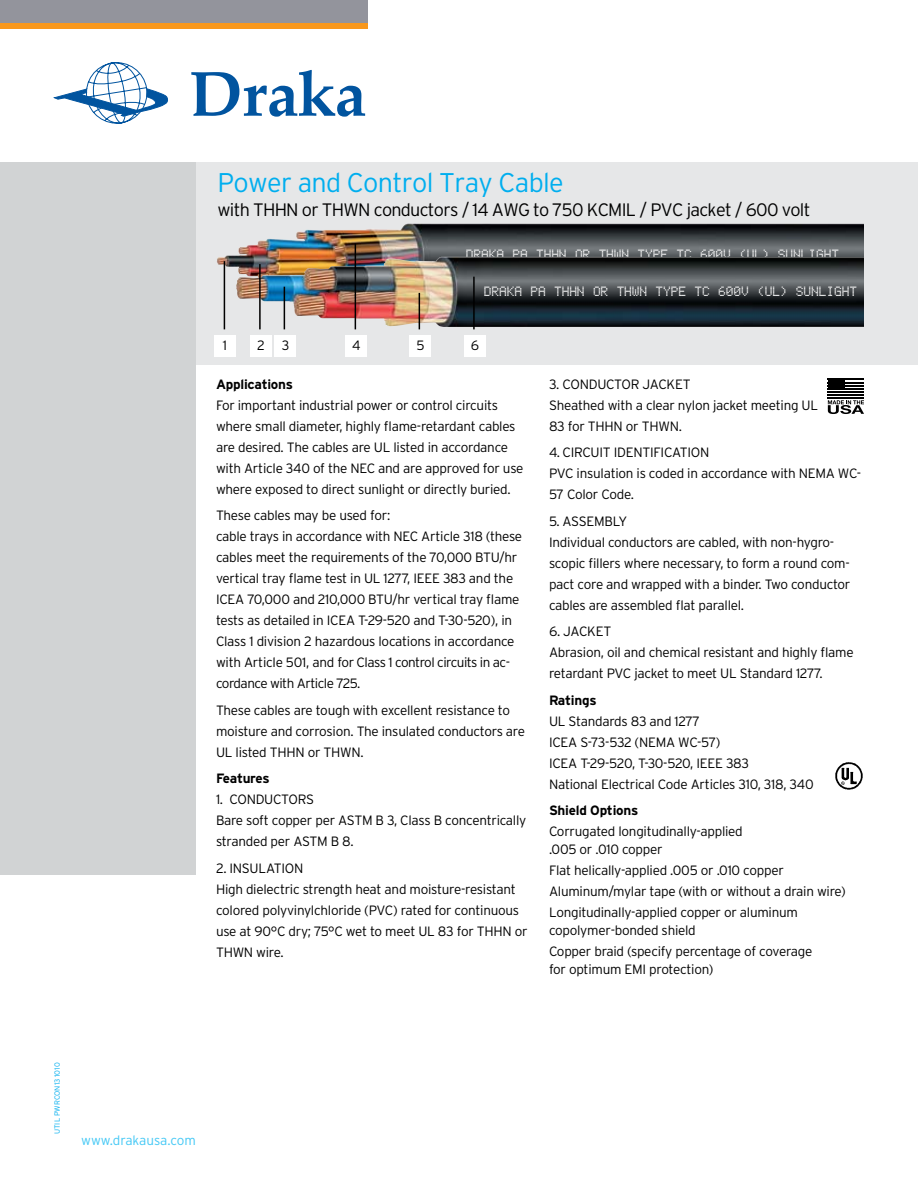
<style>
.page{position:relative;width:918px;height:1188px;background:#fff}
.page>*{position:absolute;margin:0;border:0;box-sizing:border-box;transform-origin:0 0}
.t1{font:300 27px "Interstate";letter-spacing:-.025em;color:#00aeef}
.t2{font:300 18px "Interstate";letter-spacing:-.04em;color:#000}
.t3{font:15px "Bubbledot ICG Fine Pos";color:#fff;scale:.92 1}
.t4{font:300 13.5px/21px "Interstate";letter-spacing:-.02em;color:#000}
.t5{font:700 13.5px "Interstate";letter-spacing:-.02em;color:#000}
.t6{font:300 13.5px "Interstate";color:#44c8f5}
.t7{font:300 7.5px "Interstate";color:#00aeef}
</style>
<div class="page">
<div style="left:186px;top:162px;width:732px;height:202px;background:#e6e7e8"></div>
<img style="left:217px;top:224px;width:577px;height:72px">
<img style="left:236px;top:257px;width:628px;height:70px">
<div style="left:0;top:162px;width:196px;height:712px;background:#d1d3d4"></div>
<svg style="left:54px;top:62px;width:114px;height:62px"></svg>
<svg style="left:191px;top:70px;width:174px;height:47px"></svg>
<div style="left:0;top:0;width:367px;height:23px;background:#93949c"></div>
<div style="left:0;top:23px;width:367px;height:5px;background:#f8981d"></div>
<div style="left:214px;top:335px;width:22px;height:21px;background:#fff"></div>
<hr style="left:224px;top:261px;width:1px;height:68px;background:#000">
<div style="left:250px;top:335px;width:22px;height:21px;background:#fff"></div>
<hr style="left:259px;top:264px;width:2px;height:65px;background:#000">
<div style="left:275px;top:335px;width:21px;height:21px;background:#fff"></div>
<hr style="left:284px;top:287px;width:1px;height:42px;background:#000">
<div style="left:346px;top:335px;width:21px;height:21px;background:#fff"></div>
<hr style="left:355px;top:243px;width:1px;height:86px;background:#000">
<div style="left:410px;top:335px;width:21px;height:21px;background:#fff"></div>
<hr style="left:419px;top:293px;width:1px;height:36px;background:#000">
<div style="left:464px;top:335px;width:22px;height:21px;background:#fff"></div>
<hr style="left:473px;top:277px;width:2px;height:52px;background:#000">
<img style="left:835px;top:762px;width:28px;height:28px">
<div style="left:828px;top:379px;width:17px;height:10px;background:#000"></div>
<hr style="left:828px;top:379px;width:36px;height:1px;background:#000">
<hr style="left:828px;top:382px;width:36px;height:1px;background:#000">
<hr style="left:828px;top:385px;width:36px;height:1px;background:#000">
<hr style="left:828px;top:388px;width:36px;height:2px;background:#000">
<hr style="left:828px;top:391px;width:36px;height:2px;background:#000">
<hr style="left:828px;top:394px;width:36px;height:2px;background:#000">
<hr style="left:828px;top:397px;width:36px;height:2px;background:#000">
<svg style="left:828px;top:400px;width:36px;height:14px"></svg>
<h1 class="t1" style="left:218px;top:166px;width:348px">Power and Control Tray Cable</h1>
<h2 class="t2" style="left:218px;top:199px;width:594px">with THHN or THWN conductors / 14 AWG to 750 KCMIL / PVC jacket / 600 volt</h2>
<p class="t3" style="left:466px;top:247px;width:407px">DRAKA PA THHN OR THWN TYPE TC 600V (UL) SUNLIGHT</p>
<p class="t3" style="left:484px;top:284px;width:407px">DRAKA PA THHN OR THWN TYPE TC 600V (UL) SUNLIGHT</p>
<p class="t4" style="left:223px;top:335px;width:6px">1</p>
<p class="t4" style="left:257px;top:335px;width:34px">2 3</p>
<p class="t4" style="left:352px;top:335px;width:10px">4</p>
<p class="t4" style="left:416px;top:335px;width:10px">5</p>
<p class="t4" style="left:471px;top:335px;width:10px">6</p>
<p class="t5" style="left:216px;top:377px;width:79px">Applications</p>
<p class="t4" style="left:216px;top:395px;width:309px">For important industrial power or control circuits where small diameter, highly flame-retardant cables are desired. The cables are UL listed in accordance with Article 340 of the NEC and are approved for use where exposed to direct sunlight or directly buried.</p>
<p class="t4" style="left:216px;top:505px;width:308px">These cables may be used for:<br>cable trays in accordance with NEC Article 318 (these cables meet the requirements of the 70,000 BTU/hr vertical tray flame test in UL 1277, IEEE 383 and the ICEA 70,000 and 210,000 BTU/hr vertical tray flame tests as detailed in ICEA T-29-520 and T-30-520), in Class 1 division 2 hazardous locations in accordance with Article 501, and for Class 1 control circuits in ac&shy;cordance with Article 725.</p>
<p class="t4" style="left:216px;top:699px;width:311px">These cables are tough with excellent resistance to moisture and corrosion. The insulated conductors are<br>UL listed THHN or THWN.</p>
<p class="t5" style="left:216px;top:771px;width:55px">Features</p>
<p class="t4" style="left:216px;top:789px;width:312px">1. CONDUCTORS<br>Bare soft copper per ASTM B 3, Class B concentrically stranded per ASTM B 8.</p>
<p class="t4" style="left:216px;top:857px;width:313px">2. INSULATION<br>High dielectric strength heat and moisture-resistant colored polyvinylchloride (PVC) rated for continuous use at 90°C dry; 75°C wet to meet UL 83 for THHN or THWN wire.</p>
<p class="t4" style="left:549px;top:374px;width:271px">3. CONDUCTOR JACKET<br>Sheathed with a clear nylon jacket meeting UL<br>83 for THHN or THWN.</p>
<p class="t4" style="left:549px;top:442px;width:30px">4. Circuit</p>
<p class="t4" style="left:549px;top:442px;width:314px;text-indent:65px">Identification<br>PVC insulation is coded in accordance with NEMA WC-<br>57 Color Code.</p>
<p class="t4" style="left:549px;top:510px;width:303px">5. ASSEMBLY<br>Individual conductors are cabled, with non-hygro&shy;scopic fillers where necessary, to form a round com&shy;pact core and wrapped with a binder. Two conductor cables are assembled flat parallel.</p>
<p class="t4" style="left:549px;top:621px;width:306px">6. JACKET<br>Abrasion, oil and chemical resistant and highly flame retardant PVC jacket to meet UL Standard 1277.</p>
<p class="t5" style="left:549px;top:692px;width:49px">Ratings</p>
<p class="t4" style="left:549px;top:710px;width:266px">UL Standards 83 and 1277<br>ICEA S-73-532 (NEMA WC-57)<br>ICEA T-29-520, T-30-520, IEEE 383<br>National Electrical Code Articles 310, 318, 340</p>
<p class="t5" style="left:549px;top:803px;width:91px">Shield Options</p>
<p class="t4" style="left:549px;top:822px;width:195px;line-height:18px">Corrugated longitudinally-applied .005 or .010 copper</p>
<p class="t4" style="left:549px;top:860px;width:298px">Flat helically-applied .005 or .010 copper<br>Aluminum/mylar tape (with or without a drain wire)<br>Longitudinally-applied copper or aluminum</p>
<p class="t4" style="left:549px;top:920px;width:265px">copolymer-bonded shield<br>Copper braid (specify percentage of coverage</p>
<p class="t4" style="left:549px;top:959px;width:166px">for optimum EMI protection)</p>
<p class="t7" style="left:53px;top:1134px;width:73px;rotate:-90deg">UTIL PWRCON13 1010</p>
<p class="t6" style="left:81px;top:1132px;width:116px">www.drakausa.com</p>
</div>
